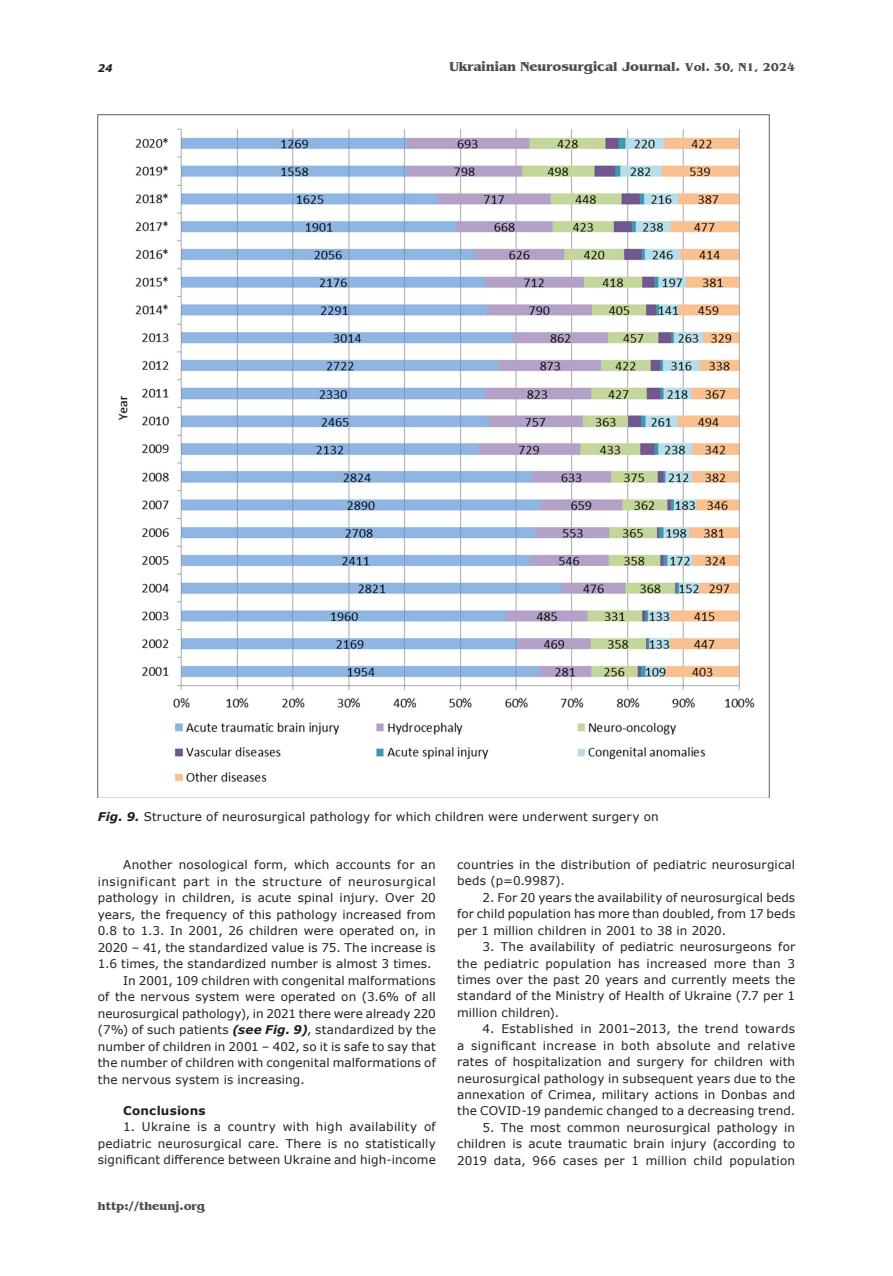
<style>
.page{position:relative;width:893px;height:1276px;background:#fff}
.page>*{position:absolute;margin:0;border:0;box-sizing:border-box;transform-origin:0 0}
.t1{font:700 13.5px "Benguiat";color:#4d4d4d}
._092_Body{font:12px/16.5px "Verdana";letter-spacing:.015em;color:#231f20;text-align:justify}
._112_Ris_pidpys{font:12px "Verdana";letter-spacing:.015em;color:#231f20}
.t2{font:700 12px "Benguiat";color:#4d4d4d}
._093_Body_pidzag{font:700 12px "Verdana";letter-spacing:.015em;color:#231f20}
.t3{font:italic 700 10.5px "Verdana";color:#231f20}
.s1{font-size:12px}
.s2{font-weight:700;font-style:italic}
</style>
<div class="page">
<img style="left:98px;top:115px;width:672px;height:683px">
<p class="t3" style="left:98px;top:61px;width:16px">24</p>
<p class="t1" style="left:450px;top:59px;width:347px">Ukrainian Neurosurgical Journal. <span class="s1">Vol. 30, N1, 2024</span></p>
<p class="_112_Ris_pidpys" style="left:98px;top:808px;width:562px"><span class="s2">Fig. 9.</span> Structure of neurosurgical pathology for which children were underwent surgery on</p>
<p class="_092_Body" style="left:98px;top:856px;width:340px;text-indent:26px">Another nosological form, which accounts for an insignificant part in the structure of neurosurgical pathology in children, is acute spinal injury. Over 20 years, the frequency of this pathology increased from 0.8 to 1.3. In 2001, 26 children were operated on, in 2020 – 41, the standardized value is 75. The increase is 1.6 times, the standardized number is almost 3 times.</p>
<p class="_092_Body" style="left:98px;top:972px;width:340px;text-indent:26px">In 2001, 109 children with congenital malformations of the nervous system were operated on (3.6% of all neurosurgical pathology), in 2021 there were already 220 (7%) of such patients <span class="s2">(see Fig. 9)</span>, standardized by the number of children in 2001 – 402, so it is safe to say that the number of children with congenital malformations of the nervous system is increasing.</p>
<p class="_093_Body_pidzag" style="left:123px;top:1102px;width:84px">Conclusions</p>
<p class="_092_Body" style="left:98px;top:1118px;width:340px;text-indent:26px">1. Ukraine is a country with high availability of pediatric neurosurgical care. There is no statistically significant difference between Ukraine and high-income</p>
<p class="_092_Body" style="left:457px;top:856px;width:340px">countries in the distribution of pediatric neurosurgical beds (p=0.9987).</p>
<p class="_092_Body" style="left:457px;top:889px;width:340px;text-indent:26px">2. For 20 years the availability of neurosurgical beds for child population has more than doubled, from 17 beds per 1 million children in 2001 to 38 in 2020.</p>
<p class="_092_Body" style="left:457px;top:938px;width:340px;text-indent:26px">3. The availability of pediatric neurosurgeons for the pediatric population has increased more than 3 times over the past 20 years and currently meets the standard of the Ministry of Health of Ukraine (7.7 per 1 million children).</p>
<p class="_092_Body" style="left:457px;top:1020px;width:340px;text-indent:26px">4. Established in 2001‒2013, the trend towards a significant increase in both absolute and relative rates of hospitalization and surgery for children with neurosurgical pathology in subsequent years due to the annexation of Crimea, military actions in Donbas and the COVID-19 pandemic changed to a decreasing trend.</p>
<p class="_092_Body" style="left:457px;top:1119px;width:340px;text-indent:26px">5. The most common neurosurgical pathology in children is acute traumatic brain injury (according to 2019 data, 966 cases per 1 million child population</p>
<p class="t2" style="left:98px;top:1199px;width:109px">http://theunj.org</p>
</div>
